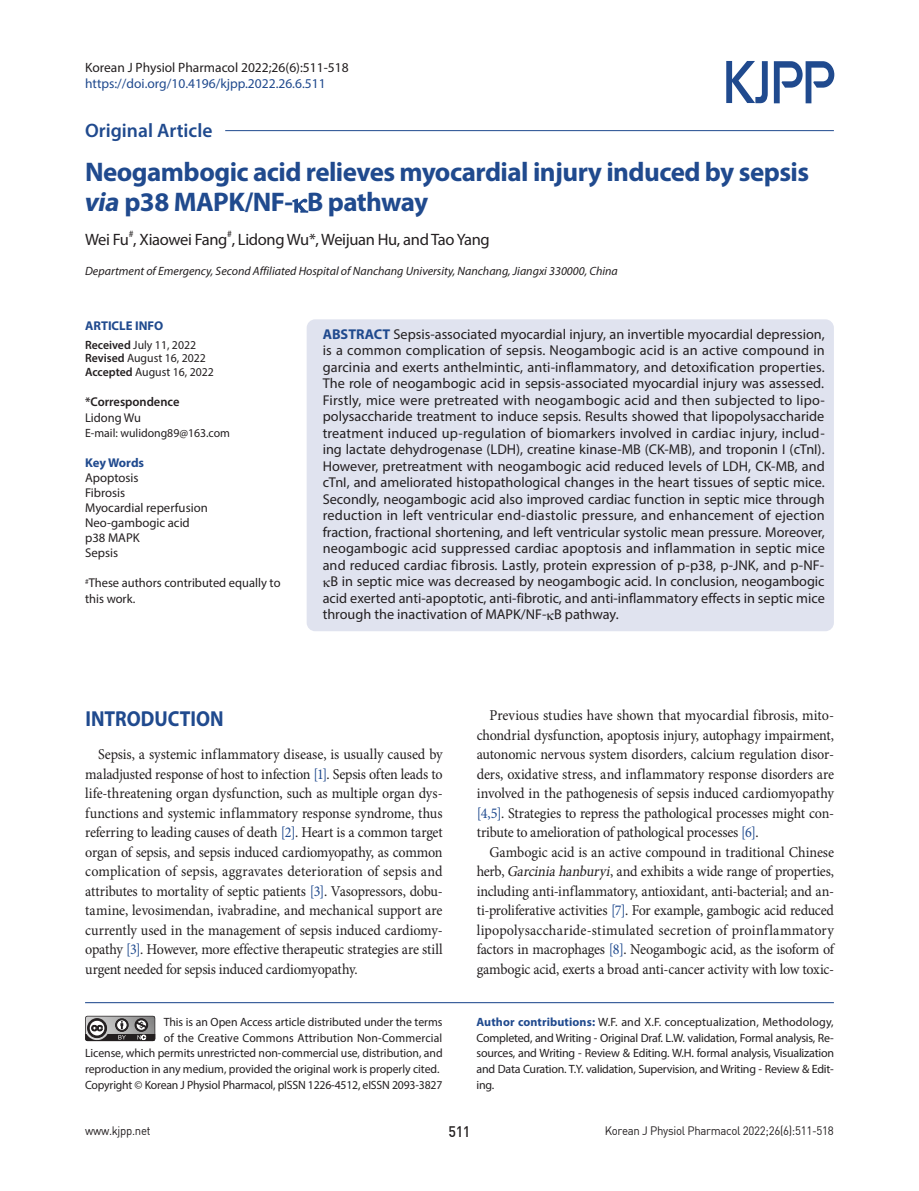
<style>
.page{position:relative;width:919px;height:1191px;background:#fff}
.page>*{position:absolute;margin:0;border:0;box-sizing:border-box;transform-origin:0 0}
.t1{font:700 27px/30px "Myriad Pro";letter-spacing:-.02em;color:#204a8e}
.t2{font:700 21.75px "Myriad Pro";color:#204a8e;scale:.9 1}
.t3{font:600 19.5px "Myriad Pro";color:#204a8e}
.t4{font:16.5px "Myriad Pro";letter-spacing:-.02em;color:#231f20}
.t5{font:15px/19.5px "Minion Pro";letter-spacing:-.02em;color:#231f20;text-align:justify;scale:.94 1}
.t6{font:15px "Dinmed";color:#231f20;scale:.95 1}
.t7{font:14.25px "Myriad Pro";letter-spacing:.005em;color:#231f20}
.t8{font:13.5px "Myriad Pro";color:#204a8e}
.t9{font:13.5px "Myriad Pro";color:#231f20}
.t10{font:12.75px/15px "Myriad Pro";color:#231f20}
.t11{font:700 12.75px "Myriad Pro";color:#204a8e}
.t12{font:600 12.75px "Myriad Pro";color:#231f20}
.t13{font:12px/15.8px "Myriad Pro";letter-spacing:-.005em;color:#231f20;text-align:justify}
.t14{font:italic 12px "Myriad Pro";color:#231f20}
.t15{font:12px "Dinreg";letter-spacing:-.025em;color:#231f20;scale:.95 1}
.t16{font:9.6px "Myriad Pro";color:#231f20}
.s1{font-style:italic}
.s2{font-weight:600}
.s3{font-weight:700;color:#204a8e}
.s4{color:#204a8e}
</style>
<div class="page">
<hr style="left:85px;top:1002px;width:748px;height:1px;background:#204a8e">
<svg style="left:85px;top:1015px;width:70px;height:26px"></svg>
<hr style="left:225px;top:130px;width:608px;height:1px;background:#204a8e">
<svg style="left:726px;top:61px;width:108px;height:42px"></svg>
<div style="left:306px;top:319px;width:527px;height:312px;background:#e0e3ef;border-radius:9px"></div>
<p class="t9" style="left:85px;top:59px;width:265px">Korean J Physiol Pharmacol 2022;26(6):511-518</p>
<p class="t8" style="left:85px;top:76px;width:242px">https://doi.org/10.4196/kjpp.2022.26.6.511</p>
<h3 class="t3" style="left:85px;top:118px;width:129px">Original Article</h3>
<h1 class="t1" style="left:83px;top:156px;width:727px">Neogambogic acid relieves myocardial injury induced by sepsis <span class="s1">via</span> p38 MAPK/NF- B pathway</h1>
<p class="t4" style="left:85px;top:229px;width:406px">Wei Fu , Xiaowei Fang , Lidong Wu*, Weijuan Hu, and Tao Yang</p>
<p class="t16" style="left:129px;top:228px;width:6px">#</p>
<p class="t16" style="left:227px;top:228px;width:6px">#</p>
<p class="t14" style="left:85px;top:263px;width:534px">Department of Emergency, Second Affiliated Hospital of Nanchang University, Nanchang, Jiangxi 330000, China</p>
<p class="t11" style="left:85px;top:317px;width:80px">ARTICLE INFO</p>
<p class="t13" style="left:85px;top:338px;width:130px;line-height:13.5px;text-align:left"><span class="s2">Received</span> July 11, 2022<br><span class="s2">Revised</span> August 16, 2022<br><span class="s2">Accepted</span> August 16, 2022</p>
<p class="t12" style="left:85px;top:393px;width:96px">*Correspondence</p>
<p class="t10" style="left:85px;top:409px;width:58px">Lidong Wu</p>
<p class="t13" style="left:85px;top:424px;width:146px">E-mail: wulidong89@163.com</p>
<p class="t11" style="left:85px;top:455px;width:61px">Key Words</p>
<p class="t10" style="left:85px;top:470px;width:124px">Apoptosis<br>Fibrosis<br>Myocardial reperfusion<br>Neo-gambogic acid p38 MAPK<br>Sepsis</p>
<p class="t10" style="left:85px;top:575px;width:197px;line-height:15.8px"><sup>#</sup>These authors contributed equally to this work.</p>
<p class="t7" style="left:322px;top:325px;width:503px"><span class="s3">ABSTRACT</span> Sepsis-associated myocardial injury, an invertible myocardial depression,</p>
<p class="t7" style="left:322px;top:341px;width:503px">is a common complication of sepsis. Neogambogic acid is an active compound in</p>
<p class="t7" style="left:322px;top:358px;width:503px">garcinia and exerts anthelmintic, anti-inflammatory, and detoxification properties.</p>
<p class="t7" style="left:322px;top:374px;width:503px">The role of neogambogic acid in sepsis-associated myocardial injury was assessed.</p>
<p class="t7" style="left:322px;top:391px;width:503px">Firstly, mice were pretreated with neogambogic acid and then subjected to lipo-</p>
<p class="t7" style="left:322px;top:407px;width:503px">polysaccharide treatment to induce sepsis. Results showed that lipopolysaccharide</p>
<p class="t7" style="left:322px;top:424px;width:503px">treatment induced up-regulation of biomarkers involved in cardiac injury, includ-</p>
<p class="t7" style="left:322px;top:440px;width:503px">ing lactate dehydrogenase (LDH), creatine kinase-MB (CK-MB), and troponin I (cTnI).</p>
<p class="t7" style="left:322px;top:457px;width:503px">However, pretreatment with neogambogic acid reduced levels of LDH, CK-MB, and</p>
<p class="t7" style="left:322px;top:473px;width:503px">cTnI, and ameliorated histopathological changes in the heart tissues of septic mice.</p>
<p class="t7" style="left:322px;top:490px;width:503px">Secondly, neogambogic acid also improved cardiac function in septic mice through</p>
<p class="t7" style="left:322px;top:506px;width:503px">reduction in left ventricular end-diastolic pressure, and enhancement of ejection</p>
<p class="t7" style="left:322px;top:523px;width:503px">fraction, fractional shortening, and left ventricular systolic mean pressure. Moreover,</p>
<p class="t7" style="left:322px;top:539px;width:504px">neogambogic acid suppressed cardiac apoptosis and inflammation in septic mice</p>
<p class="t7" style="left:322px;top:556px;width:503px">and reduced cardiac fibrosis. Lastly, protein expression of p-p38, p-JNK, and p-NF-</p>
<p class="t7" style="left:330px;top:572px;width:495px">B in septic mice was decreased by neogambogic acid. In conclusion, neogambogic</p>
<p class="t7" style="left:322px;top:589px;width:503px">acid exerted anti-apoptotic, anti-fibrotic, and anti-inflammatory effects in septic mice</p>
<p class="t7" style="left:322px;top:605px;width:297px">through the inactivation of MAPK/NF- B pathway.</p>
<h2 class="t2" style="left:85px;top:704px;width:155px">INTRODUCTION</h2>
<p class="t5" style="left:85px;top:744px;width:381px;text-indent:13px">Sepsis, a systemic inflammatory disease, is usually caused by maladjusted response of host to infection <span class="s4">[1]</span>. Sepsis often leads to life-threatening organ dysfunction, such as multiple organ dys&shy;functions and systemic inflammatory response syndrome, thus referring to leading causes of death <span class="s4">[2]</span>. Heart is a common target organ of sepsis, and sepsis induced cardiomyopathy, as common complication of sepsis, aggravates deterioration of sepsis and attributes to mortality of septic patients <span class="s4">[3]</span>. Vasopressors, dobu&shy;tamine, levosimendan, ivabradine, and mechanical support are currently used in the management of sepsis induced cardiomy&shy;opathy <span class="s4">[3]</span>. However, more effective therapeutic strategies are still urgent needed for sepsis induced cardiomyopathy.</p>
<p class="t13" style="left:85px;top:1013px;width:359px;text-align:right">This is an Open Access article distributed under the terms<br>of the Creative Commons Attribution Non-Commercial<br>License, which permits unrestricted non-commercial use, distribution, and reproduction in any medium, provided the original work is properly cited.<br>Copyright © Korean J Physiol Pharmacol, pISSN 1226-4512, eISSN 2093-3827</p>
<p class="t5" style="left:476px;top:705px;width:382px;text-indent:13px">Previous studies have shown that myocardial fibrosis, mito&shy;chondrial dysfunction, apoptosis injury, autophagy impairment, autonomic nervous system disorders, calcium regulation disor&shy;ders, oxidative stress, and inflammatory response disorders are involved in the pathogenesis of sepsis induced cardiomyopathy <span class="s4">[4,5]</span>. Strategies to repress the pathological processes might con&shy;tribute to amelioration of pathological processes <span class="s4">[6]</span>.</p>
<p class="t5" style="left:476px;top:842px;width:381px;text-indent:13px">Gambogic acid is an active compound in traditional Chinese herb, <span class="s1">Garciniahanburyi</span>, and exhibits a wide range of properties, including anti-inflammatory, antioxidant, anti-bacterial; and an&shy;ti-proliferative activities <span class="s4">[7]</span>. For example, gambogic acid reduced lipopolysaccharide-stimulated secretion of proinflammatory factors in macrophages <span class="s4">[8]</span>. Neogambogic acid, as the isoform of gambogic acid, exerts a broad anti-cancer activity with low toxic-</p>
<p class="t13" style="left:476px;top:1013px;width:359px"><span class="s3">Author contributions:</span> W.F. and X.F. conceptualization, Methodology, Completed, and Writing - Original Draf. L.W. validation, Formal analysis, Re&shy;sources, and Writing - Review &amp; Editing. W.H. formal analysis, Visualization and Data Curation. T.Y. validation, Supervision, and Writing - Review &amp; Edit&shy;ing.</p>
<p class="t15" style="left:85px;top:1123px;width:70px">www.kjpp.net</p>
<p class="t6" style="left:448px;top:1122px;width:25px">511</p>
<p class="t15" style="left:604px;top:1123px;width:243px">Korean J Physiol Pharmacol 2022;26(6):511-518</p>
</div>
